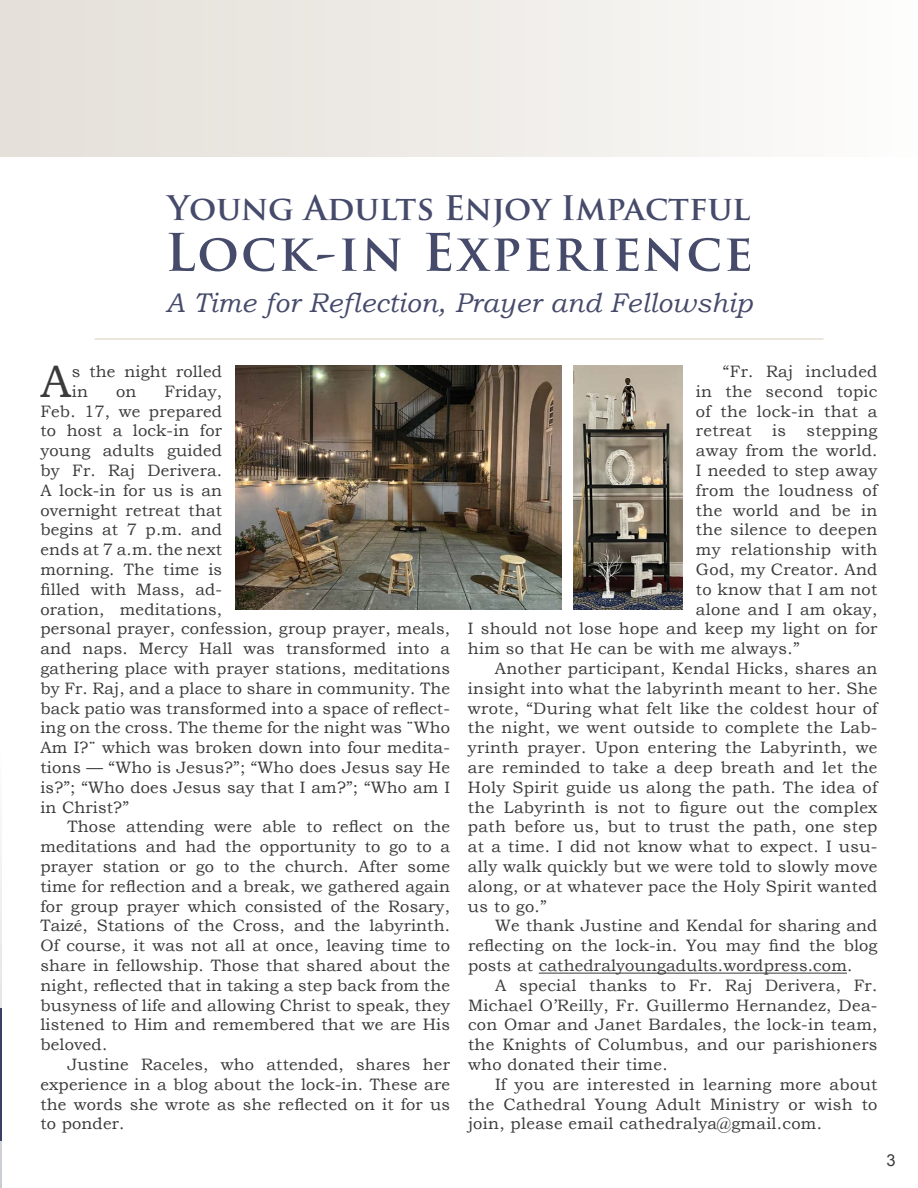
<style>
.page{position:relative;width:918px;height:1188px;background:#fff}
.page>*{position:absolute;margin:0;border:0;box-sizing:border-box;transform-origin:0 0}
.t1{font:700 50.4px "Trajan Pro";letter-spacing:.04em;color:#464b6b}
.t2{font:45.6px "Bookman Old Style";color:#3b3b3c}
.t3{font:700 33px "Trajan Pro";color:#464b6b}
.t4{font:italic 27px "Bookman Old Style";letter-spacing:.01em;color:#464b6b}
.t5{font:16.5px/19.8px "Bookman Old Style";letter-spacing:.02em;color:#3b3b3c}
.t6{font:16.5px "Arial";color:#3b3b3c}
</style>
<div class="page">
<img style="left:0;top:829px;width:1px;height:359px">
<hr style="left:539px;top:973px;width:308px;height:1px;background:#3b3b3c">
<div style="left:0;top:0;width:918px;height:157px;background:linear-gradient(to right,#e3dfd7,#fcfcfb)"></div>
<hr style="left:0;top:1008px;width:1px;height:132px;background:#394063">
<hr style="left:94px;top:338px;width:730px;height:2px;background:#e5ddd0">
<img style="left:236px;top:365px;width:325px;height:244px">
<img style="left:574px;top:365px;width:108px;height:244px">
<h3 class="t3" style="left:168px;top:187px;width:584px">Young Adults Enjoy Impactful</h3>
<h1 class="t1" style="left:165px;top:221px;width:589px">Lock-in Experience</h1>
<h3 class="t4" style="left:166px;top:285px;width:588px">A Time for Reflection, Prayer and Fellowship</h3>
<h2 class="t2" style="left:40px;top:352px;width:32px">A</h2>
<p class="t5" style="left:72px;top:362px;width:152px">s the night rolled in</p>
<p class="t5" style="left:41px;top:381px;width:411px;text-indent:124px">Friday,<br>Feb. 17, we prepared<br>to host a lock-in for<br>young adults guided<br>by Fr. Raj Derivera.<br>A lock-in for us is an<br>overnight retreat that<br>begins at 7 p.m. and<br>ends at 7 a.m. the next<br>morning. The time is<br>filled with Mass, ad-<br>oration, meditations,<br>personal prayer, confession, group prayer, meals, and naps. Mercy Hall was transformed into a gathering place with prayer stations, meditations by Fr. Raj, and a place to share in community. The back patio was transformed into a space of reflect&shy;ing on the cross. The theme for the night was ¨Who<br>Am I?¨ which was broken down into four medita&shy;tions — “Who is Jesus?”; “Who does Jesus say He is?”; “Who does Jesus say that I am?”; “Who am I in Christ?”</p>
<p class="t5" style="left:41px;top:817px;width:411px;text-align:justify;text-indent:27px">Those attending were able to reflect on the meditations and had the opportunity to go to a prayer station or go to the church. After some time for reflection and a break, we gathered again for group prayer which consisted of the Rosary, Taizé, Stations of the Cross, and the labyrinth.<br>Of course, it was not all at once, leaving time to share in fellowship. Those that shared about the night, reflected that in taking a step back from the busyness of life and allowing Christ to speak, they listened to Him and remembered that we are His beloved.</p>
<p class="t5" style="left:41px;top:1055px;width:411px;text-align:justify;text-indent:27px">Justine Raceles, who attended, shares her experience in a blog about the lock-in. These are the words she wrote as she reflected on it for us to ponder.</p>
<p class="t5" style="left:116px;top:381px;width:22px">on</p>
<p class="t5" style="left:723px;top:362px;width:156px">“Fr. Raj included</p>
<p class="t5" style="left:696px;top:381px;width:183px">in the second topic</p>
<p class="t5" style="left:696px;top:401px;width:183px">of the lock-in that a</p>
<p class="t5" style="left:696px;top:421px;width:183px">retreat is stepping</p>
<p class="t5" style="left:696px;top:441px;width:183px">away from the world.</p>
<p class="t5" style="left:696px;top:461px;width:183px">I needed to step away</p>
<p class="t5" style="left:696px;top:480px;width:183px">from the loudness of</p>
<p class="t5" style="left:696px;top:500px;width:183px">the world and be in</p>
<p class="t5" style="left:696px;top:520px;width:183px">the silence to deepen</p>
<p class="t5" style="left:696px;top:540px;width:183px">my relationship with</p>
<p class="t5" style="left:696px;top:560px;width:183px">God, my Creator. And</p>
<p class="t5" style="left:696px;top:579px;width:183px">to know that I am not</p>
<p class="t5" style="left:696px;top:599px;width:183px">alone and I am okay,</p>
<p class="t5" style="left:468px;top:619px;width:411px">I should not lose hope and keep my light on for</p>
<p class="t5" style="left:468px;top:639px;width:333px">him so that He can be with me always.”</p>
<p class="t5" style="left:495px;top:659px;width:384px">Another participant, Kendal Hicks, shares an</p>
<p class="t5" style="left:468px;top:678px;width:411px">insight into what the labyrinth meant to her. She</p>
<p class="t5" style="left:468px;top:698px;width:411px">wrote, “During what felt like the coldest hour of</p>
<p class="t5" style="left:468px;top:718px;width:411px">the night, we went outside to complete the Lab-</p>
<p class="t5" style="left:468px;top:738px;width:411px">yrinth prayer. Upon entering the Labyrinth, we</p>
<p class="t5" style="left:468px;top:758px;width:411px">are reminded to take a deep breath and let the</p>
<p class="t5" style="left:468px;top:777px;width:411px">Holy Spirit guide us along the path. The idea of</p>
<p class="t5" style="left:468px;top:797px;width:411px">the Labyrinth is not to figure out the complex</p>
<p class="t5" style="left:468px;top:817px;width:411px">path before us, but to trust the path, one step</p>
<p class="t5" style="left:468px;top:837px;width:411px">at a time. I did not know what to expect. I usu-</p>
<p class="t5" style="left:468px;top:857px;width:411px">ally walk quickly but we were told to slowly move</p>
<p class="t5" style="left:468px;top:876px;width:411px">along, or at whatever pace the Holy Spirit wanted</p>
<p class="t5" style="left:468px;top:896px;width:80px">us to go.”</p>
<p class="t5" style="left:495px;top:916px;width:384px">We thank Justine and Kendal for sharing and</p>
<p class="t5" style="left:468px;top:936px;width:411px">reflecting on the lock-in. You may find the blog</p>
<p class="t5" style="left:468px;top:956px;width:386px">posts at cathedralyoungadults.wordpress.com.</p>
<p class="t5" style="left:495px;top:975px;width:384px">A special thanks to Fr. Raj Derivera, Fr.</p>
<p class="t5" style="left:468px;top:995px;width:411px">Michael O’Reilly, Fr. Guillermo Hernandez, Dea-</p>
<p class="t5" style="left:468px;top:1015px;width:411px">con Omar and Janet Bardales, the lock-in team,</p>
<p class="t5" style="left:468px;top:1035px;width:411px">the Knights of Columbus, and our parishioners</p>
<p class="t5" style="left:468px;top:1055px;width:201px">who donated their time.</p>
<p class="t5" style="left:495px;top:1074px;width:384px">If you are interested in learning more about</p>
<p class="t5" style="left:468px;top:1094px;width:411px">the Cathedral Young Adult Ministry or wish to</p>
<p class="t5" style="left:468px;top:1114px;width:356px">join, please email cathedralya@gmail.com.</p>
<p class="t6" style="left:886px;top:1150px;width:11px">3</p>
</div>
